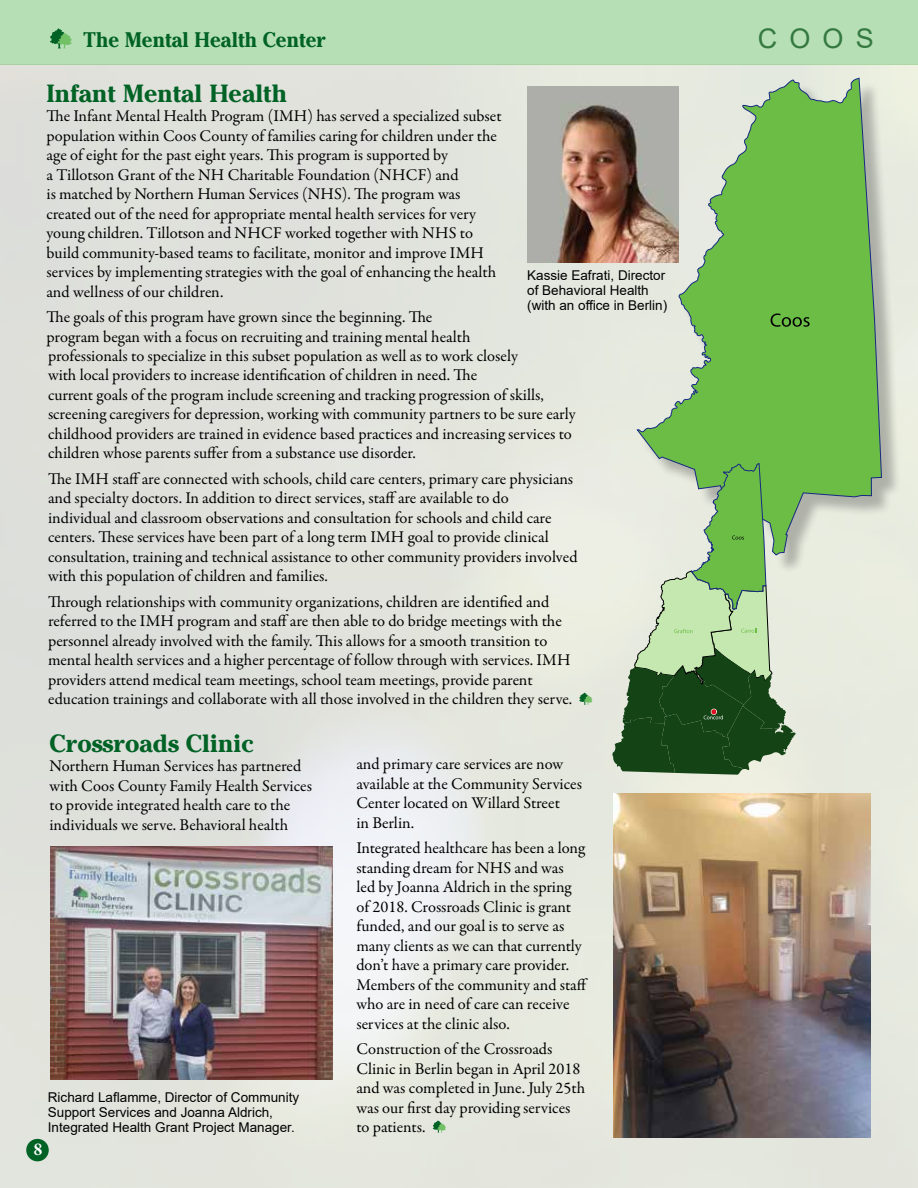
<style>
.page{position:relative;width:918px;height:1188px;background:#fff}
.page>*{position:absolute;margin:0;border:0;box-sizing:border-box;transform-origin:0 0}
.t1{font:27px "Arial";color:#357941}
.t2{font:700 24.75px "Cheltenham";color:#006225}
.t3{font:700 21px "Cheltenham";color:#006225;scale:.95 1}
.t4{font:700 18px "Garamond Premr Pro";color:#fff}
.t5{font:16.5px/19.5px "Garamond Premr Pro";color:#000}
.t6{font:13.5px/15px "Arial";color:#000}
</style>
<div class="page">
<img style="left:0;top:65px;width:918px;height:1123px">
<div style="left:0;top:0;width:918px;height:65px;background:#b6dfb5"></div>
<svg style="left:50px;top:28px;width:22px;height:20px"></svg>
<img style="left:50px;top:846px;width:283px;height:234px">
<div style="left:640px;top:81px;width:261px;height:493px;background:#000;opacity:.25"></div>
<svg style="left:637px;top:78px;width:245px;height:478px;background:#8ec675"></svg>
<svg style="left:771px;top:314px;width:39px;height:13px"></svg>
<svg style="left:612px;top:463px;width:184px;height:312px;background:#8fb083"></svg>
<div style="left:26px;top:1139px;width:23px;height:22px;background:#006225;border-radius:50%"></div>
<img style="left:527px;top:87px;width:151px;height:175px">
<img style="left:614px;top:794px;width:256px;height:344px">
<svg style="left:433px;top:1121px;width:13px;height:12px"></svg>
<svg style="left:579px;top:693px;width:13px;height:12px"></svg>
<p class="t3" style="left:84px;top:27px;width:256px">The Mental Health Center</p>
<h2 class="t2" style="left:46px;top:78px;width:242px">Infant Mental Health</h2>
<p class="t5" style="left:46px;top:107px;width:457px">The Infant Mental Health Program (IMH) has served a specialized subset population within Coos County of families caring for children under the age of eight for the past eight years. This program is supported by<br>a Tillotson Grant of the NH Charitable Foundation (NHCF) and<br>is matched by Northern Human Services (NHS). The program was created out of the need for appropriate mental health services for very young children. Tillotson and NHCF worked together with NHS to build community-based teams to facilitate, monitor and improve IMH services by implementing strategies with the goal of enhancing the health and wellness of our children.</p>
<p class="t5" style="left:46px;top:308px;width:531px">The goals of this program have grown since the beginning. The<br>program began with a focus on recruiting and training mental health<br>professionals to specialize in this subset population as well as to work closely<br>with local providers to increase identification of children in need. The<br>current goals of the program include screening and tracking progression of skills, screening caregivers for depression, working with community partners to be sure early childhood providers are trained in evidence based practices and increasing services to children whose parents suffer from a substance use disorder.</p>
<p class="t5" style="left:48px;top:469px;width:531px">The IMH staff are connected with schools, child care centers, primary care physicians and specialty doctors. In addition to direct services, staff are available to do<br>individual and classroom observations and consultation for schools and child care centers. These services have been part of a long term IMH goal to provide clinical consultation, training and technical assistance to other community providers involved with this population of children and families.</p>
<p class="t5" style="left:48px;top:592px;width:526px">Through relationships with community organizations, children are identified and referred to the IMH program and staff are then able to do bridge meetings with the personnel already involved with the family. This allows for a smooth transition to mental health services and a higher percentage of follow through with services. IMH providers attend medical team meetings, school team meetings, provide parent education trainings and collaborate with all those involved in the children they serve.</p>
<p class="t6" style="left:527px;top:267px;width:141px">Kassie Eafrati, Director of Behavioral Health (with an office in Berlin)</p>
<h2 class="t2" style="left:50px;top:728px;width:206px">Crossroads Clinic</h2>
<p class="t5" style="left:50px;top:757px;width:264px">Northern Human Services has partnered with Coos County Family Health Services to provide integrated health care to the individuals we serve. Behavioral health</p>
<p class="t6" style="left:48px;top:1090px;width:253px">Richard Laflamme, Director of Community<br>Support Services and Joanna Aldrich,<br>Integrated Health Grant Project Manager.</p>
<p class="t4" style="left:34px;top:1138px;width:11px">8</p>
<p class="t5" style="left:356px;top:755px;width:227px">and primary care services are now available at the Community Services<br>Center located on Willard Street<br>in Berlin.</p>
<p class="t5" style="left:356px;top:839px;width:233px">Integrated healthcare has been a long standing dream for NHS and was<br>led by Joanna Aldrich in the spring of 2018. Crossroads Clinic is grant funded, and our goal is to serve as many clients as we can that currently don’t have a primary care provider.<br>Members of the community and staff who are in need of care can receive services at the clinic also.</p>
<p class="t5" style="left:356px;top:1040px;width:230px">Construction of the Crossroads<br>Clinic in Berlin began in April 2018 and was completed in June. July 25th was our first day providing services to patients.</p>
<h1 class="t1" style="left:758px;top:20px;width:117px">COOS</h1>
</div>
